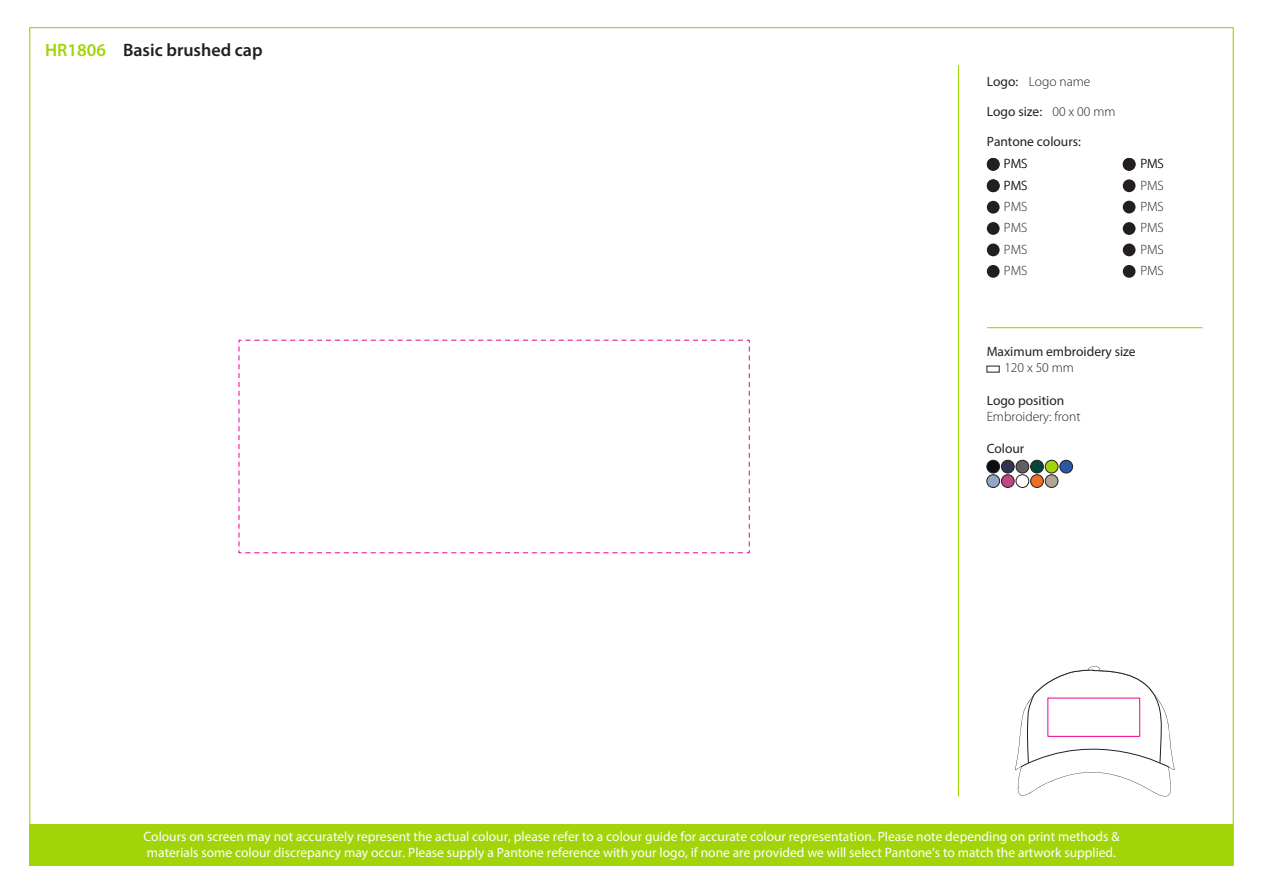
<style>
.page{position:relative;width:1263px;height:893px;background:#fff}
.page>*{position:absolute;margin:0;border:0;box-sizing:border-box;transform-origin:0 0}
.t1{font:600 18px "Myriad Pro";color:#231f20}
.t2{font:13.5px/16.2px "Myriad Pro";color:#fff}
.t3{font:300 13.5px/21.3px "Myriad Pro";color:#231f20;text-align:justify}
.t4{font:13.5px "Myriad Pro";color:#231f20}
.s1{color:#a2d40a}
</style>
<div class="page">
<div style="left:30px;top:824px;width:1203px;height:41px;background:#a2d40a"></div>
<svg style="left:1015px;top:666px;width:160px;height:130px"></svg>
<hr style="left:958px;top:65px;width:1px;height:731px;background:#a2d40a">
<hr style="left:987px;top:327px;width:215px;height:1px;background:#a2d40a">
<div style="left:1016px;top:460px;width:13px;height:13px;background:#616060;border-radius:50%"></div>
<div style="left:1016px;top:460px;width:13px;height:13px;border:1px solid #231f20;border-radius:50%"></div>
<div style="left:1001px;top:460px;width:13px;height:13px;background:#313450;border-radius:50%"></div>
<div style="left:1001px;top:460px;width:13px;height:13px;border:1px solid #231f20;border-radius:50%"></div>
<div style="left:987px;top:460px;width:12px;height:13px;background:#0b0e10;border-radius:50%"></div>
<div style="left:987px;top:460px;width:13px;height:13px;border:1px solid #231f20;border-radius:50%"></div>
<div style="left:1031px;top:460px;width:12px;height:13px;background:#05463b;border-radius:50%"></div>
<div style="left:1030px;top:460px;width:13px;height:13px;border:1px solid #231f20;border-radius:50%"></div>
<div style="left:1060px;top:460px;width:12px;height:13px;background:#2858a2;border-radius:50%"></div>
<div style="left:1060px;top:460px;width:13px;height:13px;border:1px solid #231f20;border-radius:50%"></div>
<div style="left:1045px;top:460px;width:13px;height:13px;background:#a2d40a;border-radius:50%"></div>
<div style="left:1045px;top:460px;width:13px;height:13px;border:1px solid #231f20;border-radius:50%"></div>
<div style="left:1016px;top:474px;width:13px;height:14px;border:1px solid #231f20;border-radius:50%"></div>
<div style="left:1001px;top:475px;width:13px;height:12px;background:#c04785;border-radius:50%"></div>
<div style="left:1001px;top:474px;width:13px;height:14px;border:1px solid #231f20;border-radius:50%"></div>
<div style="left:987px;top:475px;width:12px;height:12px;background:#90a9c3;border-radius:50%"></div>
<div style="left:987px;top:474px;width:13px;height:14px;border:1px solid #231f20;border-radius:50%"></div>
<div style="left:1031px;top:475px;width:12px;height:12px;background:#e97124;border-radius:50%"></div>
<div style="left:1030px;top:474px;width:13px;height:14px;border:1px solid #231f20;border-radius:50%"></div>
<div style="left:1045px;top:475px;width:13px;height:12px;background:#b0a596;border-radius:50%"></div>
<div style="left:1045px;top:474px;width:13px;height:14px;border:1px solid #231f20;border-radius:50%"></div>
<svg style="left:238px;top:339px;width:512px;height:215px"></svg>
<div style="left:1123px;top:179px;width:12px;height:13px;background:#231f20;border-radius:50%"></div>
<div style="left:987px;top:179px;width:12px;height:13px;background:#231f20;border-radius:50%"></div>
<div style="left:987px;top:158px;width:12px;height:13px;background:#231f20;border-radius:50%"></div>
<div style="left:1123px;top:158px;width:12px;height:13px;background:#231f20;border-radius:50%"></div>
<div style="left:987px;top:201px;width:12px;height:13px;background:#231f20;border-radius:50%"></div>
<div style="left:987px;top:222px;width:12px;height:13px;background:#231f20;border-radius:50%"></div>
<div style="left:987px;top:244px;width:12px;height:12px;background:#231f20;border-radius:50%"></div>
<div style="left:1123px;top:244px;width:12px;height:12px;background:#231f20;border-radius:50%"></div>
<div style="left:1123px;top:265px;width:12px;height:13px;background:#231f20;border-radius:50%"></div>
<div style="left:1123px;top:222px;width:12px;height:13px;background:#231f20;border-radius:50%"></div>
<div style="left:1123px;top:201px;width:12px;height:12px;background:#231f20;border-radius:50%"></div>
<div style="left:987px;top:265px;width:12px;height:13px;background:#231f20;border-radius:50%"></div>
<h1 class="t1" style="left:45px;top:38px;width:219px"><span class="s1">HR1806</span> Basic brushed cap</h1>
<p class="t4" style="left:987px;top:73px;width:33px">Logo:</p>
<p class="t4" style="left:987px;top:103px;width:57px">Logo size:</p>
<p class="t4" style="left:987px;top:133px;width:96px">Pantone colours:</p>
<p class="t3" style="left:1004px;top:153px;width:25px">PMS</p>
<p class="t3" style="left:1140px;top:153px;width:25px">PMS</p>
<p class="t3" style="left:1004px;top:174px;width:25px">PMS</p>
<p class="t3" style="left:1140px;top:174px;width:25px">PMS</p>
<p class="t3" style="left:1004px;top:196px;width:25px">PMS PMS PMS</p>
<p class="t3" style="left:1029px;top:71px;width:63px">Logo name</p>
<p class="t3" style="left:1052px;top:101px;width:65px">00 x 00 mm</p>
<p class="t3" style="left:1140px;top:196px;width:25px">PMS</p>
<p class="t3" style="left:1140px;top:217px;width:25px">PMS</p>
<p class="t3" style="left:1140px;top:239px;width:25px">PMS<br>PMS</p>
<p class="t3" style="left:1004px;top:260px;width:25px">PMS</p>
<p class="t4" style="left:987px;top:343px;width:151px">Maximum embroidery size</p>
<p class="t3" style="left:1004px;top:357px;width:71px">120 x 50 mm</p>
<p class="t4" style="left:987px;top:392px;width:79px">Logo position</p>
<p class="t3" style="left:987px;top:406px;width:95px">Embroidery: front</p>
<p class="t4" style="left:987px;top:441px;width:39px">Colour</p>
<p class="t2" style="left:143px;top:828px;width:977px">Colours on screen may not accurately represent the actual colour, please refer to a colour guide for accurate colour representation. Please note depending on print methods &amp; materials some colour discrepancy may occur. Please supply a Pantone reference with your logo, if none are provided we will select Pantone’s to match the artwork supplied.</p>
</div>
